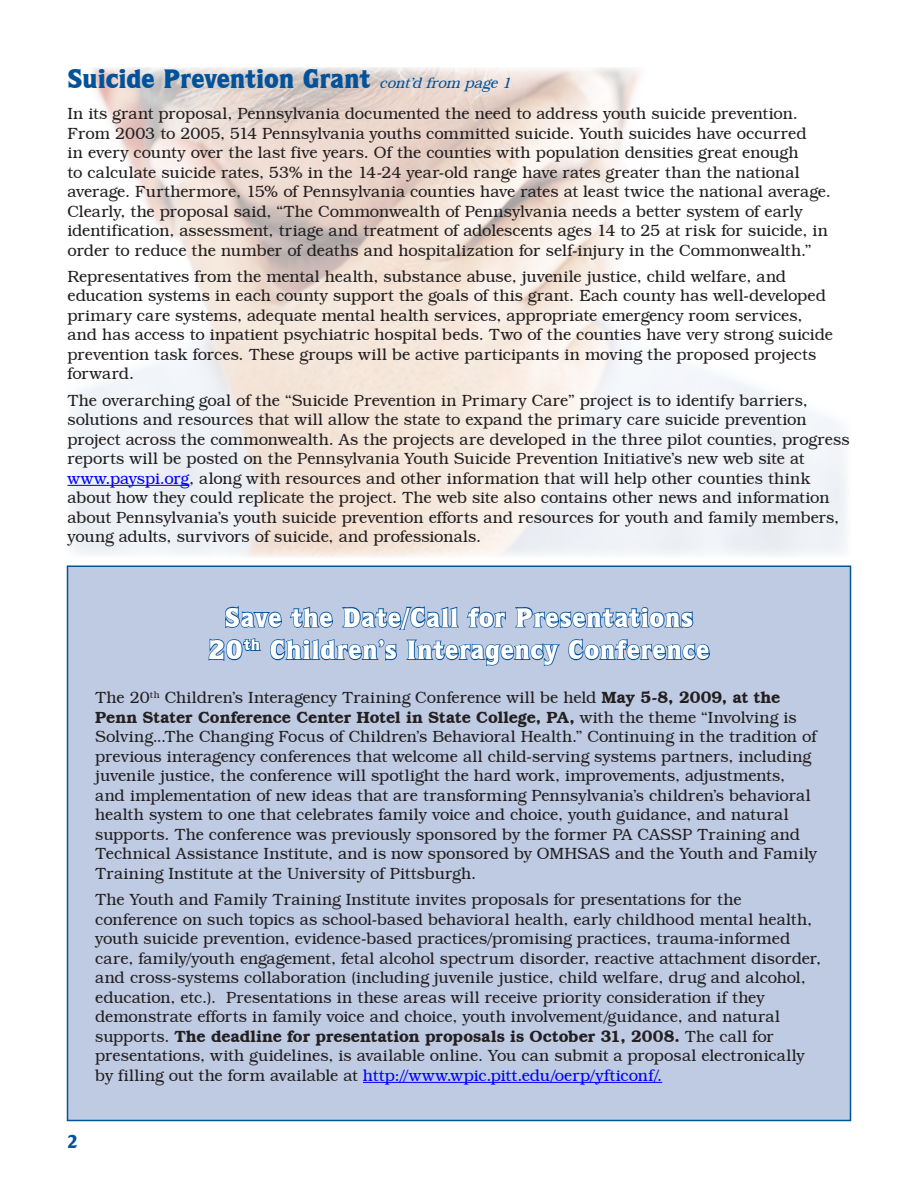
<style>
.page{position:relative;width:918px;height:1188px;background:#fff}
.page>*{position:absolute;margin:0;border:0;box-sizing:border-box;transform-origin:0 0}
.t1{font:900 27px/32.4px "Quorum IT Cby BT";letter-spacing:.025em;color:#fff;text-align:center}
.Contiunued{font:900 27px "Quorum IT Cby BT";letter-spacing:-.005em;color:#01529a}
.t2{font:800 18px "Seagull BT";color:#01529a}
.Body{font:300 16.5px/19.5px "Bookman IT Cby BT";letter-spacing:-.005em;color:#231f20}
.s1{font-family:"Bookman IT Cby BT";font-weight:300;font-style:italic;font-size:15px}
.s2{color:#00f}
.s3{font-weight:600}
</style>
<div class="page">
<img style="left:68px;top:68px;width:778px;height:490px">
<hr style="left:68px;top:485px;width:121px;height:1px;background:#00f">
<div style="left:68px;top:566px;width:782px;height:554px;background:#bfcbe3"></div>
<hr style="left:363px;top:1082px;width:299px;height:1px;background:#00f">
<svg style="left:208px;top:606px;width:502px;height:61px"></svg>
<p class="Contiunued" style="left:68px;top:62px;width:450px">Suicide Prevention Grant <span class="s1">cont’d from page1</span></p>
<p class="Body" style="left:68px;top:104px;width:765px">In its grant proposal, Pennsylvania documented the need to address youth suicide prevention.<br>From 2003 to 2005, 514 Pennsylvania youths committed suicide. Youth suicides have occurred<br>in every county over the last five years. Of the counties with population densities great enough<br>to calculate suicide rates, 53% in the 14-24 year-old range have rates greater than the national average. Furthermore, 15% of Pennsylvania counties have rates at least twice the national average.<br>Clearly, the proposal said, “The Commonwealth of Pennsylvania needs a better system of early identification, assessment, triage and treatment of adolescents ages 14 to 25 at risk for suicide, in order to reduce the number of deaths and hospitalization for self-injury in the Commonwealth.”</p>
<p class="Body" style="left:68px;top:266px;width:767px">Representatives from the mental health, substance abuse, juvenile justice, child welfare, and education systems in each county support the goals of this grant. Each county has well-developed primary care systems, adequate mental health services, appropriate emergency room services, and has access to inpatient psychiatric hospital beds. Two of the counties have very strong suicide prevention task forces. These groups will be active participants in moving the proposed projects forward.</p>
<p class="Body" style="left:68px;top:390px;width:784px">The overarching goal of the “Suicide Prevention in Primary Care” project is to identify barriers, solutions and resources that will allow the state to expand the primary care suicide prevention project across the commonwealth. As the projects are developed in the three pilot counties, progress reports will be posted on the Pennsylvania Youth Suicide Prevention Initiative’s new web site at <span class="s2">www.payspi.org</span>, along with resources and other information that will help other counties think about how they could replicate the project. The web site also contains other news and information about Pennsylvania’s youth suicide prevention efforts and resources for youth and family members, young adults, survivors of suicide, and professionals.</p>
<p class="t1" style="left:209px;top:601px;width:502px">Save the Date/Call for Presentations<br>20<sup>th</sup> Children’s Interagency Conference</p>
<p class="Body" style="left:95px;top:688px;width:723px">The 20<sup>th</sup> Children’s Interagency Training Conference will be held <span class="s3">May 5-8, 2009, at the Penn Stater Conference Center Hotel in State College, PA,</span> with the theme “Involving is Solving...The Changing Focus of Children’s Behavioral Health.” Continuing in the tradition of previous interagency conferences that welcome all child-serving systems partners, including juvenile justice, the conference will spotlight the hard work, improvements, adjustments, and implementation of new ideas that are transforming Pennsylvania’s children’s behavioral health system to one that celebrates family voice and choice, youth guidance, and natural supports. The conference was previously sponsored by the former PA CASSP Training and Technical Assistance Institute, and is now sponsored by OMHSAS and the Youth and Family Training Institute at the University of Pittsburgh.</p>
<p class="Body" style="left:95px;top:890px;width:727px">The Youth and Family Training Institute invites proposals for presentations for the conference on such topics as school-based behavioral health, early childhood mental health, youth suicide prevention, evidence-based practices/promising practices, trauma-informed care, family/youth engagement, fetal alcohol spectrum disorder, reactive attachment disorder, and cross-systems collaboration (including juvenile justice, child welfare, drug and alcohol, education, etc.). Presentations in these areas will receive priority consideration if they demonstrate efforts in family voice and choice, youth involvement/guidance, and natural supports. <span class="s3">The deadline for presentation proposals is October 31, 2008.</span> The call for presentations, with guidelines, is available online. You can submit a proposal electronically by filling out the form available at <span class="s2">http://www.wpic.pitt.edu/oerp/yfticonf/.</span></p>
<p class="t2" style="left:68px;top:1129px;width:12px">2</p>
</div>
